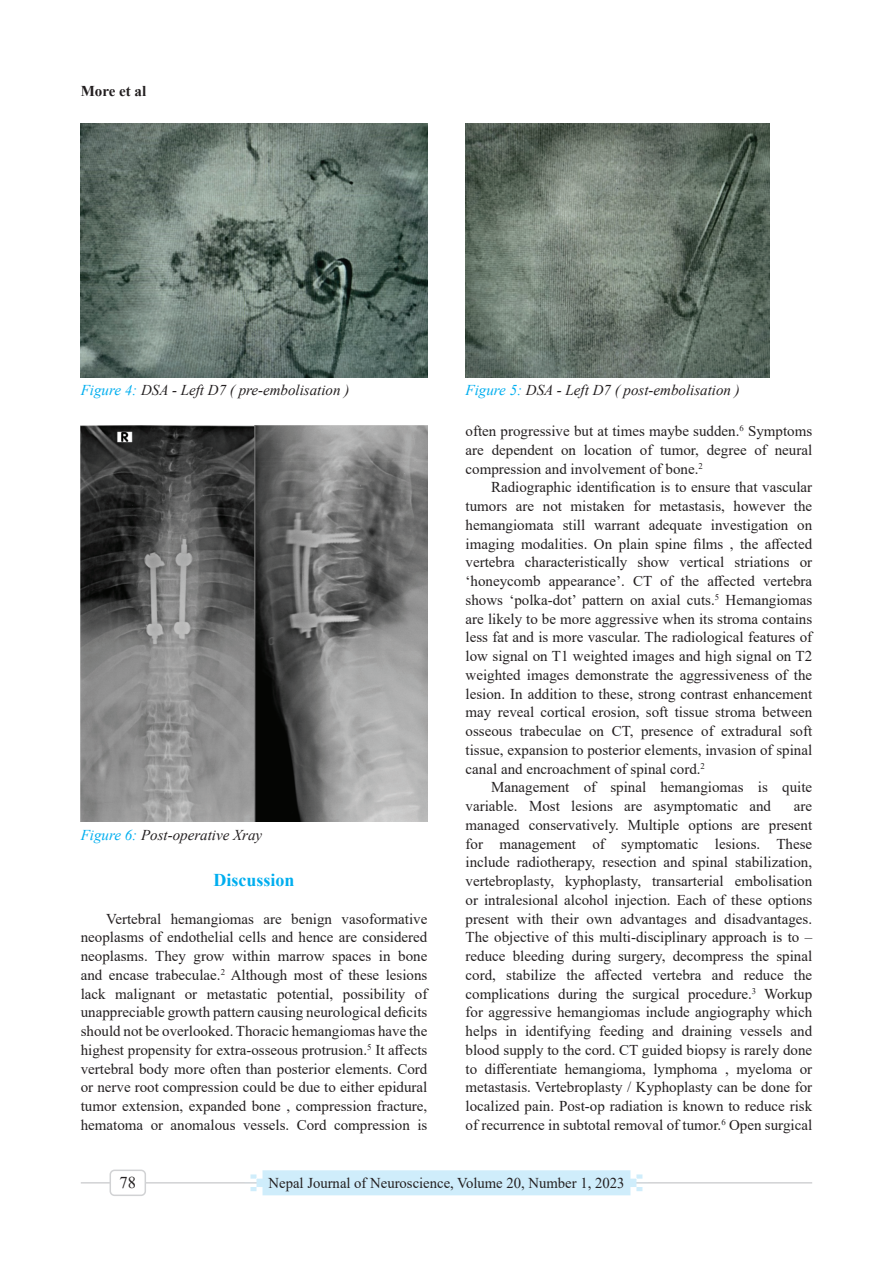
<style>
.page{position:relative;width:893px;height:1263px;background:#fff}
.page>*{position:absolute;margin:0;border:0;box-sizing:border-box;transform-origin:0 0}
.t1{font:700 18px "Times New Roman";color:#00aeef}
.t2{font:16.5px "Times New Roman";color:#231f20}
.t3{font:15px/18.8px "Times New Roman";color:#231f20;text-align:justify}
.t4{font:italic 15px "Times New Roman";color:#231f20}
.t5{font:700 15px "Times New Roman";color:#231f20}
.s1{color:#00aeef}
</style>
<div class="page">
<hr style="left:81px;top:1182px;width:731px;height:1px;background:#d1d2d4">
<svg style="left:244px;top:1170px;width:404px;height:25px;background:#d2eefb"></svg>
<div style="left:110px;top:1170px;width:35px;height:25px;background:#fff;border-radius:4px"></div>
<div style="left:110px;top:1169px;width:36px;height:27px;border:2px solid #d1d2d4;border-radius:4px"></div>
<img style="left:81px;top:426px;width:346px;height:395px">
<img style="left:466px;top:123px;width:304px;height:254px">
<img style="left:81px;top:123px;width:346px;height:254px">
<p class="t5" style="left:81px;top:80px;width:67px">More et al</p>
<p class="t4" style="left:81px;top:379px;width:270px"><span class="s1">Figure 4:</span> DSA - Left D7 ( pre-embolisation )</p>
<p class="t4" style="left:81px;top:825px;width:183px"><span class="s1">Figure 6:</span> Post-operative Xray</p>
<p class="t1" style="left:214px;top:867px;width:83px">Discussion</p>
<p class="t3" style="left:81px;top:909px;width:348px;text-indent:26px">Vertebral hemangiomas are benign vasoformative neoplasms of endothelial cells and hence are considered neoplasms. They grow within marrow spaces in bone and encase trabeculae.<sup>2</sup> Although most of these lesions lack malignant or metastatic potential, possibility of unappreciable growth pattern causing neurological deficits should not be overlooked. Thoracic hemangiomas have the highest propensity for extra-osseous protrusion.<sup>5</sup> It affects vertebral body more often than posterior elements. Cord or nerve root compression could be due to either epidural tumor extension, expanded bone , compression fracture, hematoma or anomalous vessels. Cord compression is</p>
<p class="t4" style="left:466px;top:379px;width:276px"><span class="s1">Figure 5:</span> DSA - Left D7 ( post-embolisation )</p>
<p class="t3" style="left:466px;top:421px;width:348px">often progressive but at times maybe sudden.<sup>6</sup> Symptoms are dependent on location of tumor, degree of neural compression and involvement of bone.<sup>2</sup></p>
<p class="t3" style="left:466px;top:477px;width:348px;text-indent:26px">Radiographic identification is to ensure that vascular tumors are not mistaken for metastasis, however the hemangiomata still warrant adequate investigation on imaging modalities. On plain spine films , the affected vertebra characteristically show vertical striations or ‘honeycomb appearance’. CT of the affected vertebra shows ‘polka-dot’ pattern on axial cuts.<sup>5</sup> Hemangiomas are likely to be more aggressive when its stroma contains less fat and is more vascular. The radiological features of low signal on T1 weighted images and high signal on T2 weighted images demonstrate the aggressiveness of the lesion. In addition to these, strong contrast enhancement may reveal cortical erosion, soft tissue stroma between osseous trabeculae on CT, presence of extradural soft tissue, expansion to posterior elements, invasion of spinal canal and encroachment of spinal cord.<sup>2</sup></p>
<p class="t3" style="left:466px;top:777px;width:348px;text-indent:26px">Management of spinal hemangiomas is quite variable. Most lesions are asymptomatic and</p>
<p class="t3" style="left:466px;top:796px;width:348px;text-indent:328px">are managed conservatively. Multiple options are present for management of symptomatic lesions. These include radiotherapy, resection and spinal stabilization, vertebroplasty, kyphoplasty, transarterial embolisation or intralesional alcohol injection. Each of these options present with their own advantages and disadvantages.<br>The objective of this multi-disciplinary approach is to – reduce bleeding during surgery, decompress the spinal cord, stabilize the affected vertebra and reduce the complications during the surgical procedure.<sup>3</sup> Workup for aggressive hemangiomas include angiography which helps in identifying feeding and draining vessels and blood supply to the cord. CT guided biopsy is rarely done to differentiate hemangioma, lymphoma , myeloma or metastasis. Vertebroplasty / Kyphoplasty can be done for localized pain. Post-op radiation is known to reduce risk of recurrence in subtotal removal of tumor.<sup>6</sup> Open surgical</p>
<p class="t2" style="left:120px;top:1171px;width:18px">78</p>
<p class="t3" style="left:269px;top:1173px;width:357px">Nepal Journal of Neuroscience, Volume 20, Number 1, 2023</p>
</div>
